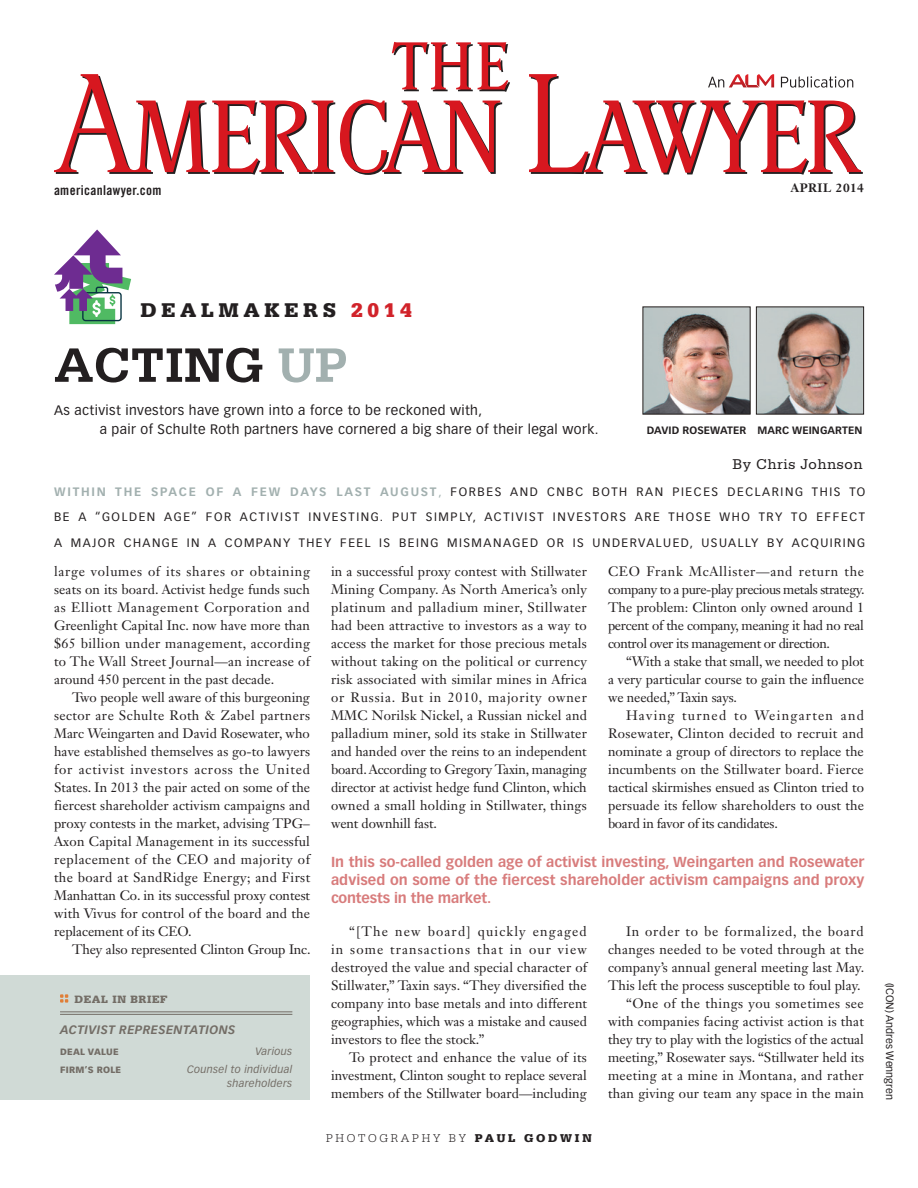
<style>
.page{position:relative;width:918px;height:1188px;background:#fff}
.page>*{position:absolute;margin:0;border:0;box-sizing:border-box;transform-origin:0 0}
.t1{font:700 51px "Serifa Std";color:#231f20}
.t2{font:900 21px "Serifa Std";letter-spacing:.225em;color:#231f20}
.t3{font:15px "Serifa Std";letter-spacing:.03em;color:#231f20}
.t4{font:700 14.25px/18px "Vectora LT Std";color:#d87c7c;text-align:justify}
.t5{font:13.5px/18px "Janson Text LT Std";color:#231f20;text-align:justify}
.t6{font:13.5px/19.5px "Vectora LT Std";letter-spacing:.03em;color:#231f20}
.t7{font:13.5px "Trade Gothic LT Std Bd Cn 20";letter-spacing:.025em;color:#231f20}
.t8{font:12px/25.5px "Vectora LT Std";letter-spacing:.125em;color:#231f20;text-align:justify}
.t9{font:italic 700 12px "Vectora LT Std";letter-spacing:.03em;color:#736d66}
.t10{font:300 12px "Serifa Std";letter-spacing:.225em;color:#231f20}
.t11{font:700 12px "Janson Text LT Std";letter-spacing:.04em;color:#231f20}
.t12{font:900 11.25px "Serifa Std";letter-spacing:.05em;color:#736d66}
.t13{font:italic 10.5px/13.5px "Vectora LT Std";letter-spacing:.03em;color:#736d66;text-align:right}
.t14{font:700 10.5px "Vectora LT Std";letter-spacing:.01em;color:#231f20}
.t15{font:10.5px "Vectora LT Std";color:#231f20}
.t16{font:900 9px "Vectora LT Std";letter-spacing:.03em;color:#736d66}
.s1{color:#d1232a}
.s2{color:#a2b0af}
.s3{font-weight:700;color:#a2b0af}
.s4{font-weight:900}
</style>
<div class="page">
<svg style="left:54px;top:42px;width:456px;height:133px"></svg>
<svg style="left:529px;top:74px;width:334px;height:101px"></svg>
<svg style="left:54px;top:230px;width:77px;height:94px"></svg>
<div style="left:0;top:976px;width:310px;height:124px;background:#d0dad6"></div>
<hr style="left:60px;top:1012px;width:232px;height:1px;background:#736d66">
<hr style="left:60px;top:1014px;width:232px;height:1px;background:#736d66">
<svg style="left:60px;top:994px;width:8px;height:9px"></svg>
<img style="left:642px;top:306px;width:222px;height:109px">
<p class="t7" style="left:54px;top:181px;width:109px">americanlawyer.com</p>
<p class="t11" style="left:791px;top:180px;width:75px">April 2014</p>
<h2 class="t2" style="left:140px;top:298px;width:273px">DEALMAKERS <span class="s1">2014</span></h2>
<h1 class="t1" style="left:54px;top:335px;width:296px">ACTING <span class="s2">UP</span></h1>
<p class="t6" style="left:100px;top:400px;width:500px;text-indent:-46px">AS ACTIVIST INVESTORS HAVE GROWN INTO A FORCE TO BE RECKONED WITH,<br>A PAIR OF SCHULTE ROTH PARTNERS HAVE CORNERED A BIG SHARE OF THEIR LEGAL WORK.</p>
<p class="t14" style="left:647px;top:424px;width:99px">David rosewater</p>
<p class="t14" style="left:757px;top:424px;width:106px">Marc Weingarten</p>
<p class="t3" style="left:732px;top:456px;width:132px">By Chris Johnson</p>
<p class="t8" style="left:54px;top:479px;width:813px"><span class="s3">Within the space of a few days last August</span><span class="s2">,</span> FORBES AND CNBC BOTH RAN PIECES DECLARING THIS TO BE A “GOLDEN AGE” FOR ACTIVIST INVESTING. PUT SIMPLY, ACTIVIST INVESTORS ARE THOSE WHO TRY TO EFF ECT A MAJOR CHANGE IN A COMPANY THEY FEEL IS BEING MISMANAGED OR IS UNDERVALUED, USUALLY BY ACQUIRING</p>
<p class="t5" style="left:54px;top:562px;width:258px">large volumes of its shares or obtaining seats on its board. Activist hedge funds such as Elliott Management Corporation and Greenlight Capital Inc. now have more than $65 billion under management, according to The Wall Street Journal—an increase of around 450 percent in the past decade.</p>
<p class="t5" style="left:54px;top:688px;width:258px;text-indent:18px">Two people well aware of this burgeoning sector are Schulte Roth &amp; Zabel partners Marc Weingarten and David Rosewater, who have established themselves as go-to lawyers for activist investors across the United States. In 2013 the pair acted on some of the fiercest shareholder activism campaigns and proxy contests in the market, advising TPG– Axon Capital Management in its successful replacement of the CEO and majority of the board at SandRidge Energy; and First Manhattan Co. in its successful proxy contest with Vivus for control of the board and the replacement of its CEO.</p>
<p class="t5" style="left:72px;top:940px;width:240px">They also represented Clinton Group Inc.</p>
<p class="t12" style="left:75px;top:992px;width:95px">DEAL IN BRIEF</p>
<p class="t9" style="left:60px;top:1023px;width:177px">ACTIVIST REPRESENTATIONS</p>
<p class="t16" style="left:60px;top:1046px;width:60px">DEAL VALUE</p>
<p class="t13" style="left:255px;top:1045px;width:38px">Various</p>
<p class="t16" style="left:60px;top:1064px;width:63px">FIRM’S ROLE</p>
<p class="t13" style="left:187px;top:1063px;width:107px">Counsel to individual shareholders</p>
<p class="t5" style="left:331px;top:562px;width:258px">in a successful proxy contest with Stillwater Mining Company. As North America’s only platinum and palladium miner, Stillwater had been attractive to investors as a way to access the market for those precious metals without taking on the political or currency risk associated with similar mines in Africa or Russia. But in 2010, majority owner MMC Norilsk Nickel, a Russian nickel and palladium miner, sold its stake in Stillwater and handed over the reins to an independent board. According to Gregory Taxin, managing director at activist hedge fund Clinton, which owned a small holding in Stillwater, things went downhill fast.</p>
<p class="t5" style="left:608px;top:562px;width:258px">CEO Frank McAllister—and return the company to a pure-play precious metals strategy.<br>The problem: Clinton only owned around 1 percent of the company, meaning it had no real control over its management or direction.</p>
<p class="t5" style="left:608px;top:652px;width:258px;text-indent:18px">“With a stake that small, we needed to plot a very particular course to gain the influence we needed,” Taxin says.</p>
<p class="t5" style="left:608px;top:706px;width:258px;text-indent:18px">Having turned to Weingarten and Rosewater, Clinton decided to recruit and nominate a group of directors to replace the incumbents on the Stillwater board. Fierce tactical skirmishes ensued as Clinton tried to persuade its fellow shareholders to oust the board in favor of its candidates.</p>
<p class="t4" style="left:331px;top:853px;width:535px">In this so-called golden age of activist investing, Weingarten and Rosewater advised on some of the fiercest shareholder activism campaigns and proxy contests in the market.</p>
<p class="t5" style="left:331px;top:922px;width:258px;text-indent:18px">“[The new board] quickly engaged in some transactions that in our view destroyed the value and special character of Stillwater,” Taxin says. “They diversified the company into base metals and into different geographies, which was a mistake and caused investors to flee the stock.”</p>
<p class="t5" style="left:331px;top:1048px;width:257px;text-indent:18px">To protect and enhance the value of its investment, Clinton sought to replace several members of the Stillwater board—including</p>
<p class="t10" style="left:326px;top:1131px;width:267px">PHOTOGRAPHY BY <span class="s4">PAUL GODWIN</span></p>
<p class="t5" style="left:608px;top:922px;width:258px;text-align:right">In order to be formalized, the board changes needed to be voted through at the company’s annual general meeting last May.<br>This left the process susceptible to foul play. “One of the things you sometimes see with companies facing activist action is that they try to play with the logistics of the actual meeting,” Rosewater says. “Stillwater held its meeting at a mine in Montana, and rather than giving our team any space in the main</p>
<p class="t15" style="left:896px;top:983px;width:119px;rotate:90deg">(ICON) ANDRES WENNGREN</p>
</div>
